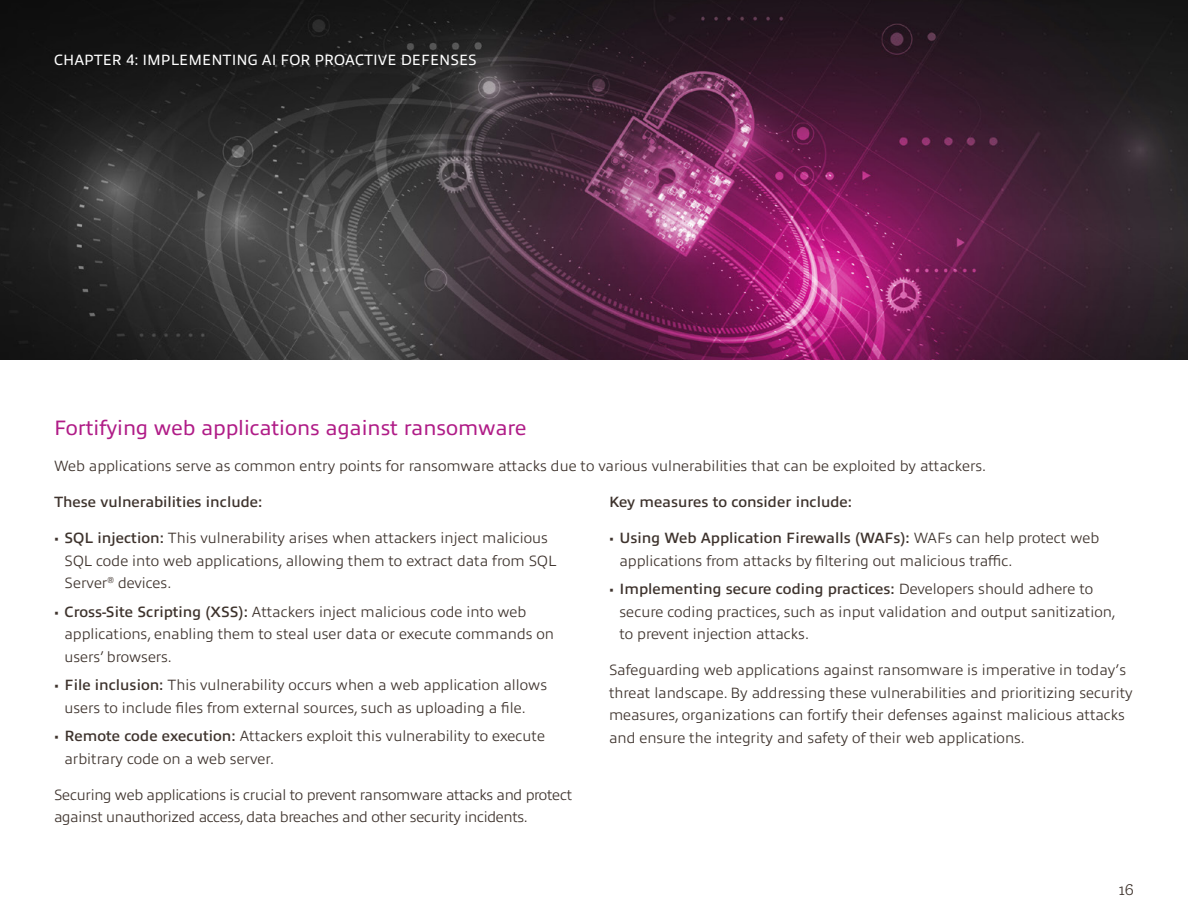
<style>
.page{position:relative;width:1188px;height:918px;background:#fff}
.page>*{position:absolute;margin:0;border:0;box-sizing:border-box;transform-origin:0 0}
.t1{font:21px "Allumi Pro";color:#b01c87}
.t2{font:18px "Klinic Slab";color:#3e332d}
.Body{font:300 15px/22.5px "Allumi Pro";color:#3e332d}
.Body-2{font:300 15px/22.5px "Allumi Pro";letter-spacing:-.02em;color:#3e332d}
.Body-3{font:600 15px "Allumi Pro";color:#3e332d}
.t3{font:15px "Allumi Pro";color:#fff}
.s1{font-weight:600}
</style>
<div class="page">
<img style="left:0;top:0;width:1188px;height:360px">
<p class="t3" style="left:54px;top:49px;width:424px">CHAPTER 4: IMPLEMENTING AI FOR PROACTIVE DEFENSES</p>
<h2 class="t1" style="left:54px;top:413px;width:474px">Fortifying web applications against ransomware</h2>
<p class="Body" style="left:54px;top:454px;width:934px">Web applications serve as common entry points for ransomware attacks due to various vulnerabilities that can be exploited by attackers.</p>
<p class="Body-3" style="left:54px;top:491px;width:210px">These vulnerabilities include:</p>
<p class="Body" style="left:64px;top:526px;width:493px;text-indent:-10px">• <span class="s1">SQL injection:</span> This vulnerability arises when attackers inject malicious<br>SQL code into web applications, allowing them to extract data from SQL<br>Server<sup>®</sup> devices.</p>
<p class="Body" style="left:64px;top:599px;width:491px;text-indent:-10px">• <span class="s1">Cross-Site Scripting (XSS):</span> Attackers inject malicious code into web applications, enabling them to steal user data or execute commands on users’ browsers.</p>
<p class="Body" style="left:64px;top:673px;width:484px;text-indent:-10px">• <span class="s1">File inclusion:</span> This vulnerability occurs when a web application allows users to include files from external sources, such as uploading a file.</p>
<p class="Body" style="left:64px;top:724px;width:482px;text-indent:-10px">• <span class="s1">Remote code execution:</span> Attackers exploit this vulnerability to execute arbitrary code on a web server.</p>
<p class="Body-2" style="left:54px;top:782px;width:520px">Securing web applications is crucial to prevent ransomware attacks and protect against unauthorized access, data breaches and other security incidents.</p>
<p class="Body-3" style="left:609px;top:491px;width:245px">Key measures to consider include:</p>
<p class="Body" style="left:620px;top:526px;width:481px;text-indent:-11px">• <span class="s1">Using Web Application Firewalls (WAFs):</span> WAFs can help protect web applications from attacks by filtering out malicious traffic.</p>
<p class="Body" style="left:620px;top:577px;width:498px;text-indent:-10px">• <span class="s1">Implementing secure coding practices:</span> Developers should adhere to secure coding practices, such as input validation and output sanitization, to prevent injection attacks.</p>
<p class="Body" style="left:609px;top:658px;width:525px">Safeguarding web applications against ransomware is imperative in today’s threat landscape. By addressing these vulnerabilities and prioritizing security measures, organizations can fortify their defenses against malicious attacks and ensure the integrity and safety of their web applications.</p>
<p class="t2" style="left:1119px;top:878px;width:17px">16</p>
</div>
